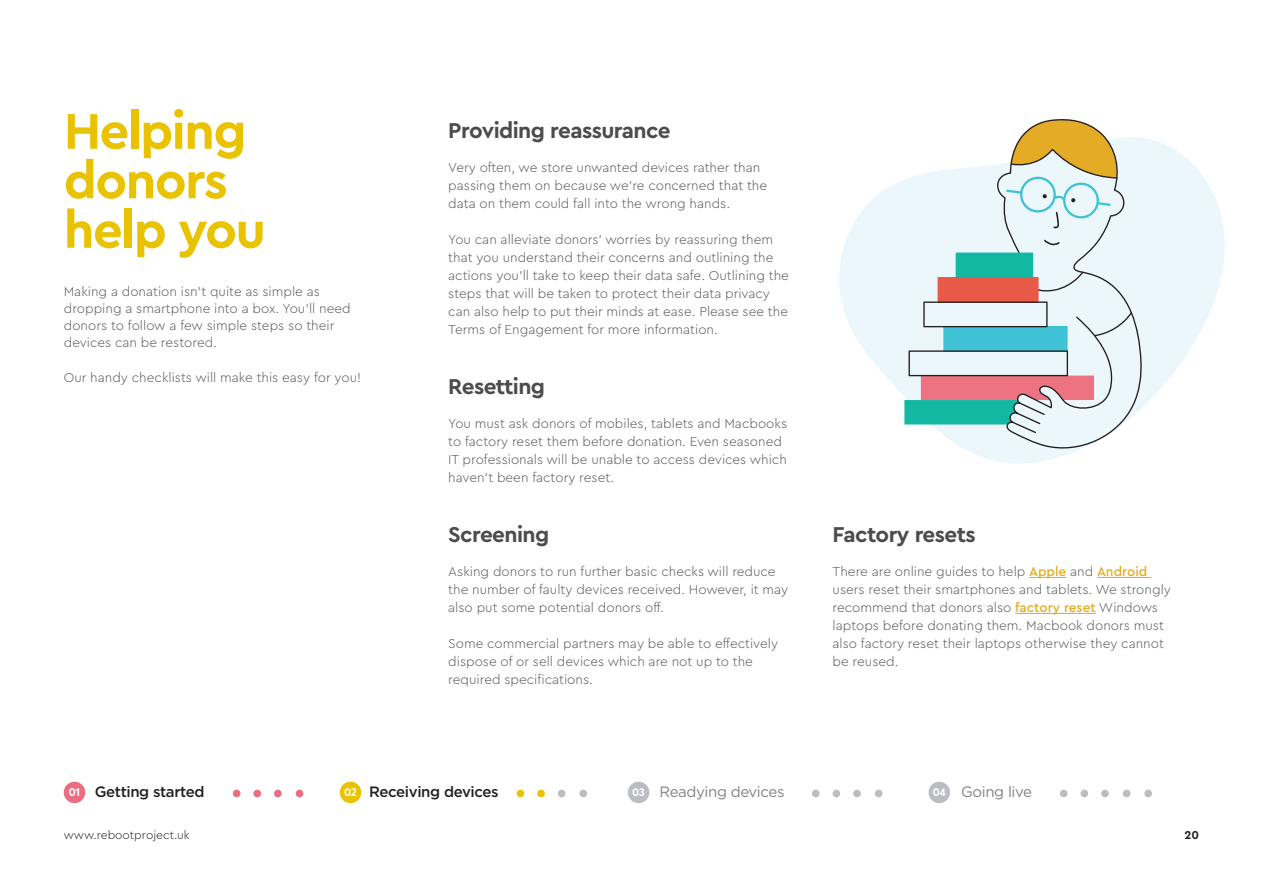
<style>
.page{position:relative;width:1263px;height:893px;background:#fff}
.page>*{position:absolute;margin:0;border:0;box-sizing:border-box;transform-origin:0 0}
.t1{font:700 52.5px "Cera Pro";letter-spacing:-.03em;color:#e9c302}
.t2{font:700 22.5px "Cera Pro";letter-spacing:-.025em;color:#4b4c4d}
.t3{font:500 15px "Gotham";letter-spacing:-.025em;color:#231f20}
.t4{font:15px "Gotham";letter-spacing:-.025em;color:#808285}
.t5{font:300 13.5px/18px "Cera Pro";color:#57585a}
.t6{font:300 12px "Cera Pro";color:#231f20}
.t7{font:700 12px "Cera Pro";color:#231f20}
.t8{font:700 11.25px "Averta Std";letter-spacing:-.035em;color:#fff}
.s1{font-weight:500;color:#e3ab26}
</style>
<div class="page">
<svg style="left:839px;top:138px;width:386px;height:326px;fill:#ebf7fa"></svg>
<svg style="left:996px;top:137px;width:146px;height:317px;background:#e4eef0"></svg>
<div style="left:956px;top:253px;width:77px;height:25px;background:#12b8a1"></div>
<div style="left:937px;top:277px;width:101px;height:26px;background:#e85947"></div>
<svg style="left:1044px;top:240px;width:16px;height:6px"></svg>
<svg style="left:1006px;top:119px;width:112px;height:110px;background:#dad5b1"></svg>
<svg style="left:904px;top:301px;width:229px;height:123px;background:#bbced2"></svg>
<hr style="left:1029px;top:577px;width:37px;height:1px;background:#e3ab26">
<hr style="left:1097px;top:577px;width:54px;height:1px;background:#e3ab26">
<hr style="left:1015px;top:613px;width:81px;height:1px;background:#e3ab26">
<div style="left:64px;top:782px;width:21px;height:21px;background:#e96e82;border-radius:50%"></div>
<div style="left:340px;top:782px;width:21px;height:21px;background:#e9c302;border-radius:50%"></div>
<div style="left:628px;top:782px;width:21px;height:21px;background:#bcbdc0;border-radius:50%"></div>
<div style="left:928px;top:782px;width:22px;height:21px;background:#bcbdc0;border-radius:50%"></div>
<div style="left:233px;top:790px;width:7px;height:7px;background:#e96e82;border-radius:50%"></div>
<div style="left:517px;top:790px;width:7px;height:7px;background:#e9c302;border-radius:50%"></div>
<div style="left:812px;top:790px;width:7px;height:7px;background:#bcbdc0;border-radius:50%"></div>
<div style="left:1060px;top:790px;width:7px;height:7px;background:#bcbdc0;border-radius:50%"></div>
<div style="left:253px;top:790px;width:8px;height:7px;background:#e96e82;border-radius:50%"></div>
<div style="left:537px;top:790px;width:8px;height:7px;background:#e9c302;border-radius:50%"></div>
<div style="left:832px;top:790px;width:8px;height:7px;background:#bcbdc0;border-radius:50%"></div>
<div style="left:1080px;top:790px;width:8px;height:7px;background:#bcbdc0;border-radius:50%"></div>
<div style="left:274px;top:790px;width:8px;height:7px;background:#e96e82;border-radius:50%"></div>
<div style="left:558px;top:790px;width:7px;height:7px;background:#bcbdc0;border-radius:50%"></div>
<div style="left:853px;top:790px;width:8px;height:7px;background:#bcbdc0;border-radius:50%"></div>
<div style="left:1101px;top:790px;width:8px;height:7px;background:#bcbdc0;border-radius:50%"></div>
<div style="left:296px;top:790px;width:7px;height:7px;background:#e96e82;border-radius:50%"></div>
<div style="left:579px;top:790px;width:8px;height:7px;background:#bcbdc0;border-radius:50%"></div>
<div style="left:875px;top:790px;width:7px;height:7px;background:#bcbdc0;border-radius:50%"></div>
<div style="left:1123px;top:790px;width:7px;height:7px;background:#bcbdc0;border-radius:50%"></div>
<div style="left:1144px;top:790px;width:8px;height:7px;background:#bcbdc0;border-radius:50%"></div>
<p class="t1" style="left:64px;top:96px;width:184px">Helping</p>
<p class="t1" style="left:64px;top:146px;width:165px">donors</p>
<p class="t1" style="left:64px;top:195px;width:204px">help you</p>
<p class="t5" style="left:64px;top:282px;width:288px;line-height:17.2px">Making a donation isn’t quite as simple as dropping a smartphone into a box. You’ll need donors to follow a few simple steps so their devices can be restored.</p>
<p class="t5" style="left:64px;top:368px;width:299px">Our handy checklists will make this easy for you!</p>
<p class="t2" style="left:448px;top:115px;width:224px">Providing reassurance</p>
<p class="t5" style="left:448px;top:158px;width:320px">Very often, we store unwanted devices rather than passing them on because we’re concerned that the data on them could fall into the wrong hands.</p>
<p class="t5" style="left:448px;top:230px;width:342px">You can alleviate donors’ worries by reassuring them that you understand their concerns and outlining the actions you’ll take to keep their data safe. Outlining the steps that will be taken to protect their data privacy can also help to put their minds at ease. Please see the Terms of Engagement for more information.</p>
<p class="t2" style="left:448px;top:371px;width:98px">Resetting</p>
<p class="t5" style="left:448px;top:414px;width:340px">You must ask donors of mobiles, tablets and Macbooks to factory reset them before donation. Even seasoned IT professionals will be unable to access devices which haven’t been factory reset.</p>
<p class="t2" style="left:448px;top:520px;width:103px">Screening</p>
<p class="t2" style="left:832px;top:520px;width:145px">Factory resets</p>
<p class="t5" style="left:448px;top:562px;width:342px">Asking donors to run further basic checks will reduce the number of faulty devices received. However, it may also put some potential donors off.</p>
<p class="t5" style="left:448px;top:634px;width:331px">Some commercial partners may be able to effectively dispose of or sell devices which are not up to the required specifications.</p>
<p class="t5" style="left:832px;top:562px;width:340px">There are online guides to help <span class="s1">Apple</span> and <span class="s1">Android </span>users reset their smartphones and tablets. We strongly recommend that donors also <span class="s1">factory reset</span> Windows laptops before donating them. Macbook donors must also factory reset their laptops otherwise they cannot be reused.</p>
<p class="t8" style="left:69px;top:784px;width:13px">01</p>
<p class="t3" style="left:95px;top:782px;width:111px">Getting started</p>
<p class="t8" style="left:344px;top:784px;width:14px">02</p>
<p class="t3" style="left:369px;top:782px;width:131px">Receiving devices</p>
<p class="t8" style="left:632px;top:784px;width:14px">03</p>
<p class="t4" style="left:659px;top:782px;width:127px">Readying devices</p>
<p class="t8" style="left:933px;top:784px;width:15px">04</p>
<p class="t4" style="left:961px;top:782px;width:72px">Going live</p>
<p class="t6" style="left:64px;top:827px;width:127px">www.rebootproject.uk</p>
<p class="t7" style="left:1184px;top:827px;width:16px">20</p>
</div>
